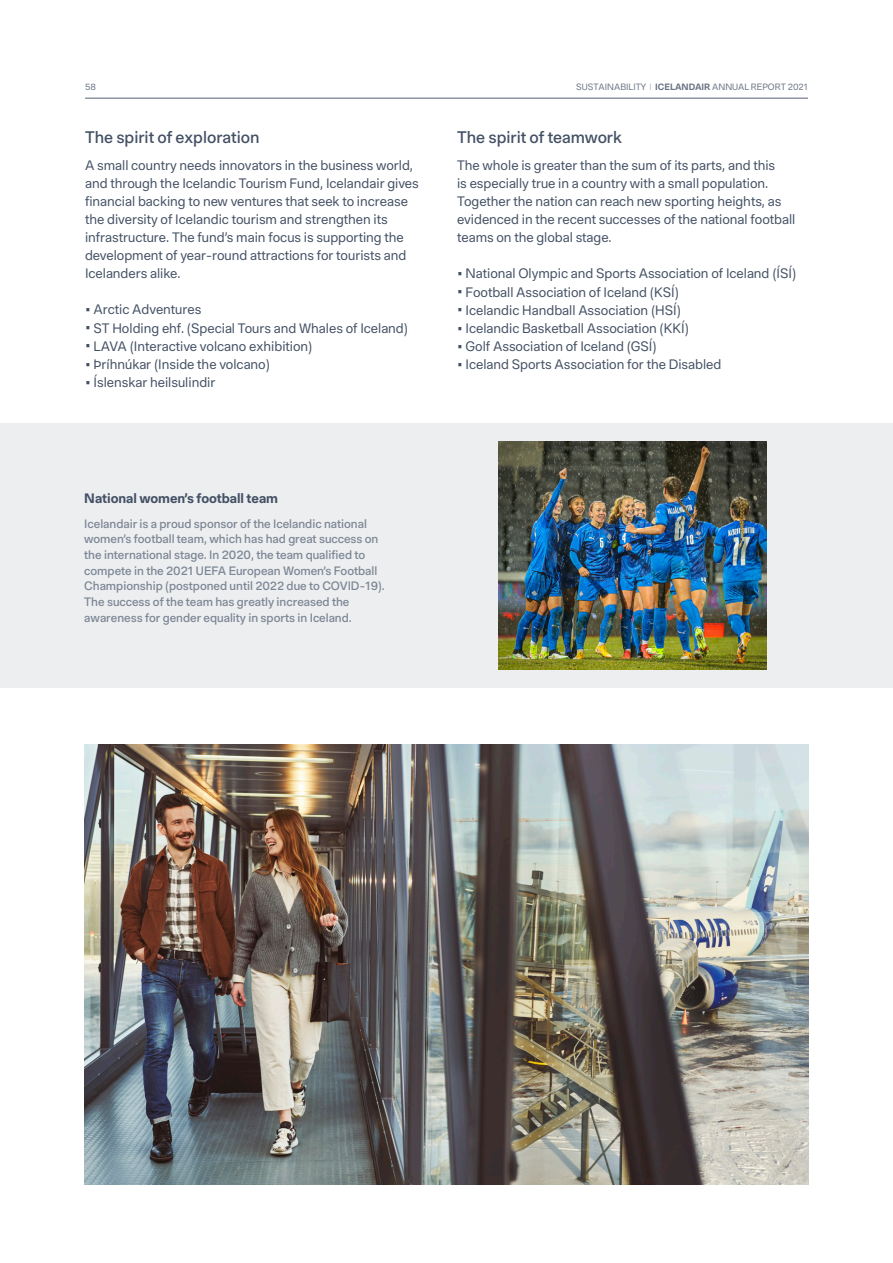
<style>
.page{position:relative;width:893px;height:1263px;background:#fff}
.page>*{position:absolute;margin:0;border:0;box-sizing:border-box;transform-origin:0 0}
.t1{font:500 16.5px "Icelandair Loft";color:#435064}
.t2{font:13.5px/18px "Icelandair Loft";color:#435064}
.t3{font:700 13.5px "Icelandair Loft";color:#435064}
.t4{font:500 12px/15.8px "Icelandair Loft";color:#7b8593}
.t5{font:9px "Icelandair Loft";color:#697383}
.s1{font-weight:100}
.s2{font-weight:700}
.s3{font-weight:700;font-size:21px}
</style>
<div class="page">
<hr style="left:85px;top:98px;width:723px;height:1px;background:#566173">
<div style="left:0;top:423px;width:893px;height:265px;background:#eceef0"></div>
<img style="left:499px;top:441px;width:267px;height:228px">
<img style="left:85px;top:744px;width:723px;height:440px">
<p class="t5" style="left:85px;top:81px;width:12px">58</p>
<p class="t5" style="left:576px;top:81px;width:233px">SUSTAINABILITY <span class="s1">I</span> <span class="s2">ICELANDAIR</span> ANNUAL REPORT 2021</p>
<p class="t1" style="left:85px;top:127px;width:176px">The spirit of exploration</p>
<p class="t2" style="left:85px;top:157px;width:335px">A small country needs innovators in the business world, and through the Icelandic Tourism Fund, Icelandair gives financial backing to new ventures that seek to increase the diversity of Icelandic tourism and strengthen its infrastructure. The fund’s main focus is supporting the development of year-round attractions for tourists and Icelanders alike.</p>
<p class="t2" style="left:85px;top:302px;width:118px"><span class="s3">·</span> Arctic Adventures</p>
<p class="t2" style="left:85px;top:320px;width:325px"><span class="s3">·</span> ST Holding ehf. (Special Tours and Whales of Iceland)</p>
<p class="t2" style="left:85px;top:338px;width:229px"><span class="s3">·</span> LAVA (Interactive volcano exhibition)</p>
<p class="t2" style="left:85px;top:356px;width:187px"><span class="s3">·</span> Þríhnúkar (Inside the volcano)</p>
<p class="t2" style="left:85px;top:374px;width:132px"><span class="s3">·</span> Íslenskar heilsulindir</p>
<p class="t1" style="left:457px;top:127px;width:166px">The spirit of teamwork</p>
<p class="t2" style="left:457px;top:157px;width:340px">The whole is greater than the sum of its parts, and this<br>is especially true in a country with a small population.<br>Together the nation can reach new sporting heights, as evidenced in the recent successes of the national football teams on the global stage.</p>
<p class="t2" style="left:457px;top:266px;width:341px"><span class="s3">·</span> National Olympic and Sports Association of Iceland (ÍSÍ)</p>
<p class="t2" style="left:457px;top:284px;width:223px"><span class="s3">·</span> Football Association of Iceland (KSÍ)</p>
<p class="t2" style="left:457px;top:302px;width:225px"><span class="s3">·</span> Icelandic Handball Association (HSÍ)</p>
<p class="t2" style="left:457px;top:320px;width:233px"><span class="s3">·</span> Icelandic Basketball Association (KKÍ)</p>
<p class="t2" style="left:457px;top:338px;width:201px"><span class="s3">·</span> Golf Association of Iceland (GSÍ)</p>
<p class="t2" style="left:457px;top:356px;width:266px"><span class="s3">·</span> Iceland Sports Association for the Disabled</p>
<p class="t3" style="left:84px;top:490px;width:195px">National women’s football team</p>
<p class="t4" style="left:84px;top:516px;width:302px">Icelandair is a proud sponsor of the Icelandic national women’s football team, which has had great success on the international stage. In 2020, the team qualified to compete in the 2021 UEFA European Women’s Football Championship (postponed until 2022 due to COVID-19).<br>The success of the team has greatly increased the awareness for gender equality in sports in Iceland.</p>
</div>
